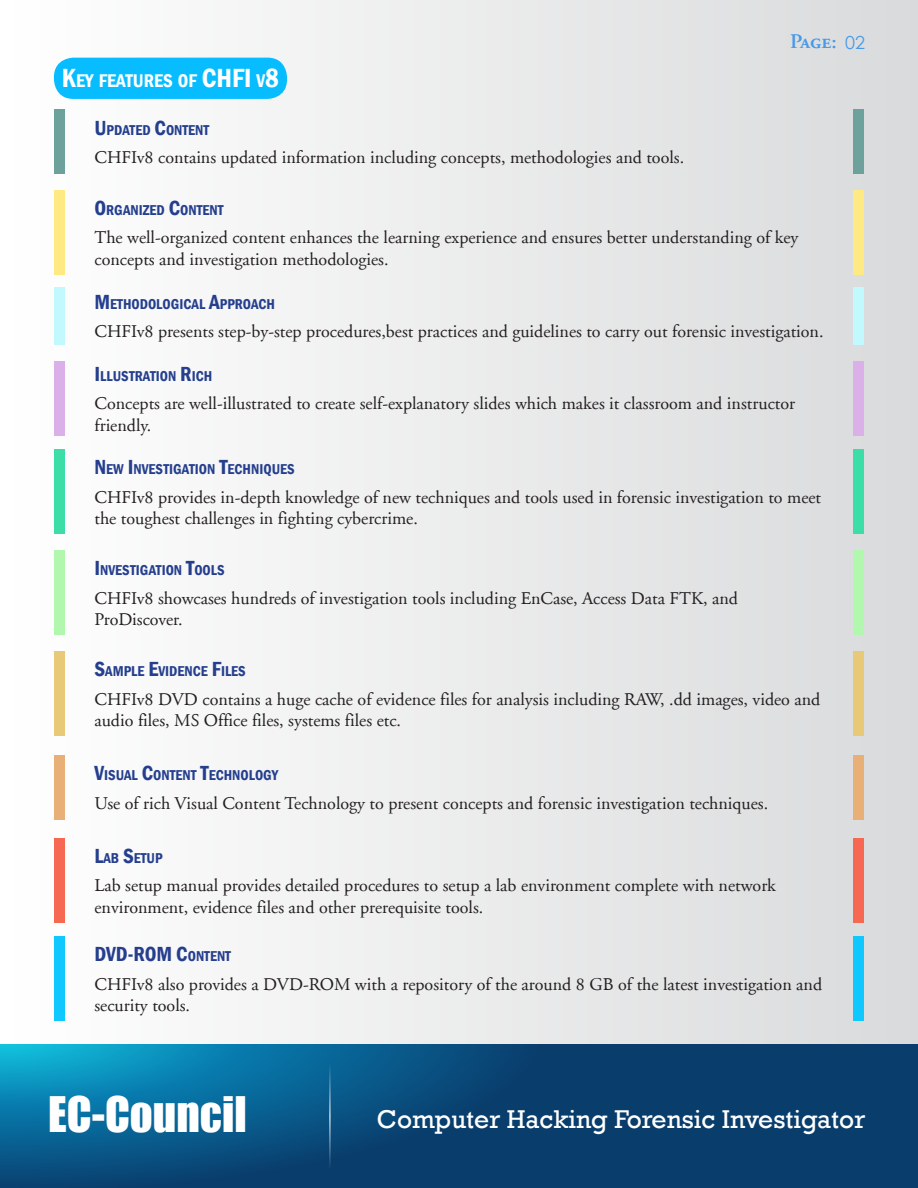
<style>
.page{position:relative;width:918px;height:1188px;background:#fff}
.page>*{position:absolute;margin:0;border:0;box-sizing:border-box;transform-origin:0 0}
.t1{font:45px "Impact";color:#fff}
.t2{font:26.4px "Rockwell";color:#fff}
.t3{font:21px "Adobe Garamond Semibold SC";color:#469ae8}
.Box_Heading{font:600 condensed 21px "Franklin Gothic";color:#253f8e}
.Paragraph_Style_3{font:600 condensed 18.9px "Franklin Gothic";color:#fff}
.Text{font:18px/21.6px "Adobe Garamond LT";color:#231f20}
.Box_Heading-2{font:600 condensed 14.7px "Franklin Gothic";color:#253f8e}
.s1{font-family:"Century Gothic";font-size:18px}
.s2{font-size:27px}
.s3{font-size:21px}
</style>
<div class="page">
<div style="left:0;top:0;width:918px;height:1185px;background:linear-gradient(to right,#feffff,#dadadc)"></div>
<svg style="left:0;top:1044px;width:917px;height:144px;background:#094e7e"></svg>
<hr style="left:330px;top:1054px;width:1px;height:124px;background:#fff">
<hr style="left:917px;top:0;width:1px;height:1185px;background:#d9dadb">
<hr style="left:917px;top:1044px;width:1px;height:144px;background:#093d6c">
<div style="left:54px;top:58px;width:233px;height:41px;background:#07bdff;border-radius:20px"></div>
<div style="left:54px;top:110px;width:10px;height:64px;background:#6ca19c"></div>
<div style="left:54px;top:190px;width:10px;height:85px;background:#ffe983"></div>
<div style="left:54px;top:287px;width:10px;height:58px;background:#c1f9ff"></div>
<div style="left:54px;top:361px;width:10px;height:75px;background:#dbafe8"></div>
<div style="left:54px;top:450px;width:10px;height:84px;background:#3bdea7"></div>
<div style="left:54px;top:551px;width:10px;height:84px;background:#b1f7ad"></div>
<div style="left:54px;top:652px;width:10px;height:84px;background:#e8c977"></div>
<div style="left:54px;top:755px;width:10px;height:64px;background:#e8af77"></div>
<div style="left:54px;top:838px;width:10px;height:85px;background:#f76853"></div>
<div style="left:54px;top:937px;width:10px;height:84px;background:#0ec8ff"></div>
<div style="left:854px;top:110px;width:10px;height:64px;background:#6ca19c"></div>
<div style="left:854px;top:190px;width:10px;height:85px;background:#ffe983"></div>
<div style="left:854px;top:287px;width:10px;height:58px;background:#c1f9ff"></div>
<div style="left:854px;top:361px;width:10px;height:75px;background:#dbafe8"></div>
<div style="left:854px;top:450px;width:10px;height:84px;background:#3bdea7"></div>
<div style="left:854px;top:551px;width:10px;height:84px;background:#b1f7ad"></div>
<div style="left:854px;top:652px;width:10px;height:84px;background:#e8c977"></div>
<div style="left:854px;top:755px;width:10px;height:64px;background:#e8af77"></div>
<div style="left:854px;top:838px;width:10px;height:85px;background:#f76853"></div>
<div style="left:854px;top:937px;width:10px;height:84px;background:#0ec8ff"></div>
<p class="t3" style="left:790px;top:30px;width:77px">Page: <span class="s1">02</span></p>
<p class="Paragraph_Style_3" style="left:62px;top:69px;width:218px"><span class="s2">K</span>EY FEATURES OF <span class="s2">CHFI</span> V<span class="s2">8</span></p>
<p class="Box_Heading-2" style="left:94px;top:120px;width:116px"><span class="s3">U</span> PDATED <span class="s3">C</span>ONTENT</p>
<p class="Text" style="left:94px;top:147px;width:591px">CHFIv8 contains updated information including concepts, methodologies and tools.</p>
<p class="Box_Heading-2" style="left:94px;top:200px;width:131px"><span class="s3">O</span>RGANIZED <span class="s3">C</span>ONTENT</p>
<p class="Text" style="left:94px;top:227px;width:706px">The well-organized content enhances the learning experience and ensures better understanding of key concepts and investigation methodologies.</p>
<p class="Box_Heading-2" style="left:94px;top:294px;width:173px"><span class="s3">M</span> ETHODOLOGICAL <span class="s3">A</span>PPROACH</p>
<p class="Text" style="left:94px;top:321px;width:731px">CHFIv8 presents step-by-step procedures,best practices and guidelines to carry out forensic investigation.</p>
<p class="Box_Heading-2" style="left:94px;top:366px;width:110px"><span class="s3">I</span> LLUSTRATION <span class="s3">R</span>ICH</p>
<p class="Text" style="left:94px;top:393px;width:702px">Concepts are well-illustrated to create self-explanatory slides which makes it classroom and instructor friendly.</p>
<p class="Box_Heading-2" style="left:94px;top:459px;width:202px"><span class="s3">N</span> EW <span class="s3">I</span> NVESTIGATION <span class="s3">T</span>ECH NIQUES</p>
<p class="Text" style="left:94px;top:487px;width:728px">CHFIv8 provides in-depth knowledge of new techniques and tools used in forensic investigation to meet the toughest challenges in fighting cybercrime.</p>
<p class="Box_Heading-2" style="left:94px;top:560px;width:132px"><span class="s3">I</span> NVESTIGATION <span class="s3">T</span>OOLS</p>
<p class="Text" style="left:94px;top:588px;width:645px">CHFIv8 showcases hundreds of investigation tools including EnCase, Access Data FTK, and<br>ProDiscover.</p>
<p class="Box_Heading-2" style="left:94px;top:661px;width:153px"><span class="s3">S</span>AMPLE <span class="s3">E</span>VIDENCE <span class="s3">F</span>ILES</p>
<p class="Text" style="left:94px;top:688px;width:727px">CHFIv8 DVD contains a huge cache of evidence files for analysis including RAW, .dd images, video and audio files, MS Office files, systems files etc.</p>
<p class="Box_Heading-2" style="left:94px;top:766px;width:185px"><span class="s3">V</span>ISUAL <span class="s3">C</span>ONTENT <span class="s3">T</span>ECH NOLOGY</p>
<p class="Text" style="left:94px;top:793px;width:675px">Use of rich Visual Content Technology to present concepts and forensic investigation techniques.</p>
<p class="Box_Heading-2" style="left:94px;top:848px;width:70px"><span class="s3">L</span>AB <span class="s3">S</span>ETUP</p>
<p class="Text" style="left:94px;top:875px;width:683px">Lab setup manual provides detailed procedures to setup a lab environment complete with network environment, evidence files and other prerequisite tools.</p>
<p class="Box_Heading" style="left:94px;top:940px;width:53px">DVD-ROM</p>
<p class="Box_Heading-2" style="left:176px;top:946px;width:56px"><span class="s3">C</span>ONTENT</p>
<p class="Text" style="left:94px;top:973px;width:729px">CHFIv8 also provides a DVD-ROM with a repository of the around 8 GB of the latest investigation and security tools.</p>
<h1 class="t1" style="left:48px;top:1079px;width:200px">EC-Council</h1>
<h2 class="t2" style="left:377px;top:1104px;width:490px">Computer Hacking Forensic Investigator</h2>
</div>
